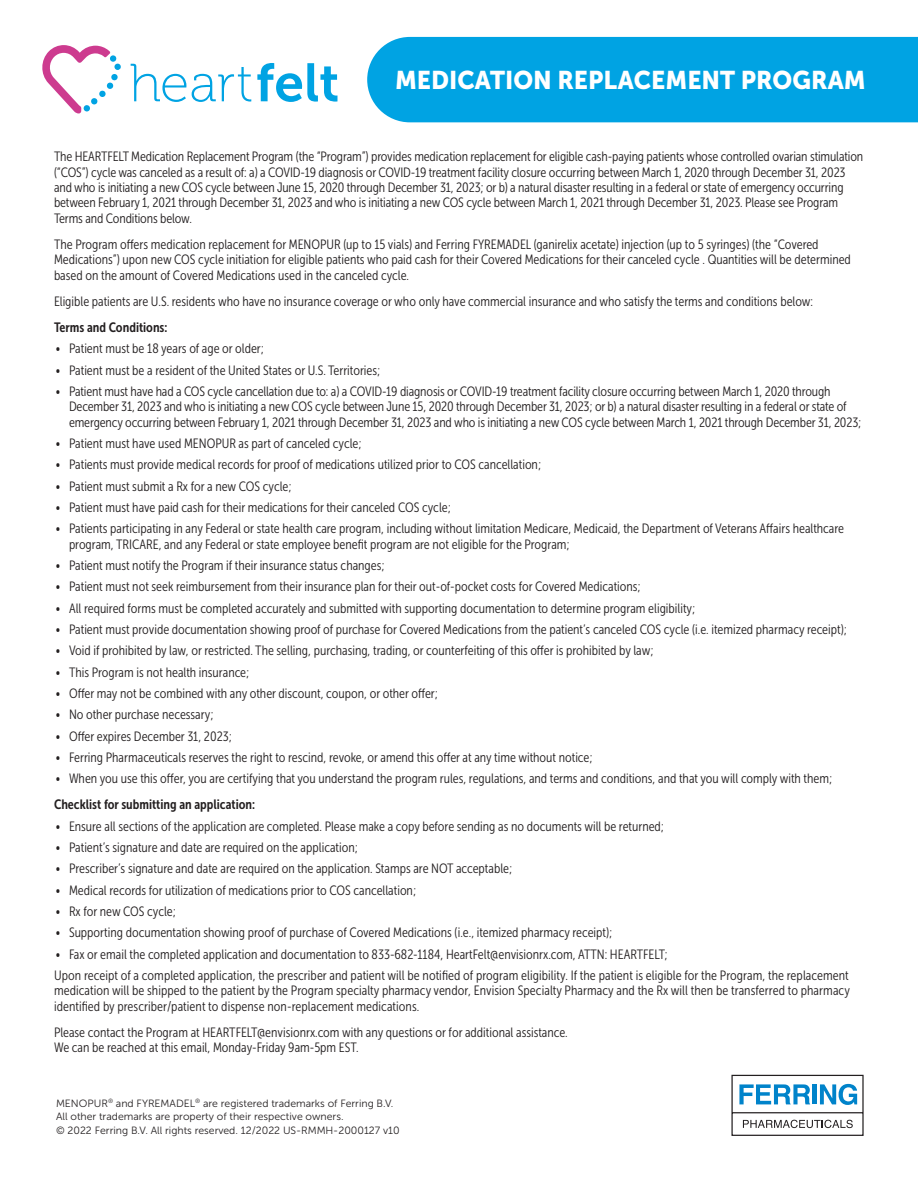
<style>
.page{position:relative;width:918px;height:1188px;background:#fff}
.page>*{position:absolute;margin:0;border:0;box-sizing:border-box;transform-origin:0 0}
.t1{font:25.5px "Museo Sans 900";color:#fff;scale:.95 1}
.t2{font:13.5px/15.3px "Museo Sans Cond 300";color:#231f20}
.t3{font:13.5px "Museo Sans Cond 700";color:#231f20}
.t4{font:10.5px "Museo Sans 300";color:#231f20}
</style>
<div class="page">
<div style="left:367px;top:37px;width:551px;height:85px;background:#00a3e3"></div>
<svg style="left:42px;top:45px;width:79px;height:68px"></svg>
<svg style="left:131px;top:63px;width:206px;height:39px"></svg>
<svg style="left:731px;top:1074px;width:133px;height:62px"></svg>
<p class="t1" style="left:395px;top:66px;width:497px">MEDICATION REPLACEMENT PROGRAM</p>
<p class="t2" style="left:54px;top:149px;width:811px">The HEARTFELT Medication Replacement Program (the “Program”) provides medication replacement for eligible cash-paying patients whose controlled ovarian stimulation (“COS”) cycle was canceled as a result of: a) a COVID-19 diagnosis or COVID-19 treatment facility closure occurring between March 1, 2020 through December 31, 2023 and who is initiating a new COS cycle between June 15, 2020 through December 31, 2023; or b) a natural disaster resulting in a federal or state of emergency occurring between February 1, 2021 through December 31, 2023 and who is initiating a new COS cycle between March 1, 2021 through December 31, 2023. Please see Program Terms and Conditions below.</p>
<p class="t2" style="left:54px;top:237px;width:798px">The Program offers medication replacement for MENOPUR (up to 15 vials) and Ferring FYREMADEL (ganirelix acetate) injection (up to 5 syringes) (the “Covered<br>Medications”) upon new COS cycle initiation for eligible patients who paid cash for their Covered Medications for their canceled cycle . Quantities will be determined based on the amount of Covered Medications used in the canceled cycle.</p>
<p class="t2" style="left:54px;top:294px;width:761px">Eligible patients are U.S. residents who have no insurance coverage or who only have commercial insurance and who satisfy the terms and conditions below:</p>
<p class="t3" style="left:54px;top:320px;width:115px">Terms and Conditions:</p>
<p class="t2" style="left:56px;top:341px;width:210px">• Patient must be 18 years of age or older;</p>
<p class="t2" style="left:56px;top:363px;width:326px">• Patient must be a resident of the United States or U.S. Territories;</p>
<p class="t2" style="left:69px;top:384px;width:794px;text-indent:-14px">• Patient must have had a COS cycle cancellation due to: a) a COVID-19 diagnosis or COVID-19 treatment facility closure occurring between March 1, 2020 through<br>December 31, 2023 and who is initiating a new COS cycle between June 15, 2020 through December 31, 2023; or b) a natural disaster resulting in a federal or state of emergency occurring between February 1, 2021 through December 31, 2023 and who is initiating a new COS cycle between March 1, 2021 through December 31, 2023;</p>
<p class="t2" style="left:56px;top:436px;width:308px">• Patient must have used MENOPUR as part of canceled cycle;</p>
<p class="t2" style="left:56px;top:457px;width:487px">• Patients must provide medical records for proof of medications utilized prior to COS cancellation;</p>
<p class="t2" style="left:56px;top:479px;width:238px">• Patient must submit a Rx for a new COS cycle;</p>
<p class="t2" style="left:56px;top:500px;width:397px">• Patient must have paid cash for their medications for their canceled COS cycle;</p>
<p class="t2" style="left:69px;top:521px;width:777px;text-indent:-14px">• Patients participating in any Federal or state health care program, including without limitation Medicare, Medicaid, the Department of Veterans Affairs healthcare program, TRICARE, and any Federal or state employee benefit program are not eligible for the Program;</p>
<p class="t2" style="left:56px;top:558px;width:331px">• Patient must notify the Program if their insurance status changes;</p>
<p class="t2" style="left:56px;top:579px;width:587px">• Patient must not seek reimbursement from their insurance plan for their out-of-pocket costs for Covered Medications;</p>
<p class="t2" style="left:56px;top:601px;width:641px">• All required forms must be completed accurately and submitted with supporting documentation to determine program eligibility;</p>
<p class="t2" style="left:56px;top:622px;width:793px">• Patient must provide documentation showing proof of purchase for Covered Medications from the patient’s canceled COS cycle (i.e. itemized pharmacy receipt);</p>
<p class="t2" style="left:56px;top:643px;width:600px">• Void if prohibited by law, or restricted. The selling, purchasing, trading, or counterfeiting of this offer is prohibited by law;</p>
<p class="t2" style="left:56px;top:664px;width:195px">• This Program is not health insurance;</p>
<p class="t2" style="left:56px;top:686px;width:384px">• Offer may not be combined with any other discount, coupon, or other offer;</p>
<p class="t2" style="left:56px;top:707px;width:160px">• No other purchase necessary;</p>
<p class="t2" style="left:56px;top:728px;width:178px">• Offer expires December 31, 2023;</p>
<p class="t2" style="left:56px;top:750px;width:539px">• Ferring Pharmaceuticals reserves the right to rescind, revoke, or amend this offer at any time without notice;</p>
<p class="t2" style="left:56px;top:771px;width:778px">• When you use this offer, you are certifying that you understand the program rules, regulations, and terms and conditions, and that you will comply with them;</p>
<p class="t3" style="left:54px;top:797px;width:203px">Checklist for submitting an application:</p>
<p class="t2" style="left:56px;top:819px;width:610px">• Ensure all sections of the application are completed. Please make a copy before sending as no documents will be returned;</p>
<p class="t2" style="left:56px;top:840px;width:304px">• Patient’s signature and date are required on the application;</p>
<p class="t2" style="left:56px;top:861px;width:458px">• Prescriber’s signature and date are required on the application. Stamps are NOT acceptable;</p>
<p class="t2" style="left:56px;top:882px;width:362px">• Medical records for utilization of medications prior to COS cancellation;</p>
<p class="t2" style="left:56px;top:904px;width:122px">• Rx for new COS cycle;</p>
<p class="t2" style="left:56px;top:925px;width:558px">• Supporting documentation showing proof of purchase of Covered Medications (i.e., itemized pharmacy receipt);</p>
<p class="t2" style="left:56px;top:946px;width:614px">• Fax or email the completed application and documentation to 833-682-1184, HeartFelt@envisionrx.com, ATTN: HEARTFELT;</p>
<p class="t2" style="left:54px;top:968px;width:798px;text-align:justify">Upon receipt of a completed application, the prescriber and patient will be notified of program eligibility. If the patient is eligible for the Program, the replacement medication will be shipped to the patient by the Program specialty pharmacy vendor, Envision Specialty Pharmacy and the Rx will then be transferred to pharmacy identified by prescriber/patient to dispense non-replacement medications.</p>
<p class="t2" style="left:54px;top:1025px;width:515px">Please contact the Program at HEARTFELT@envisionrx.com with any questions or for additional assistance.<br>We can be reached at this email, Monday-Friday 9am-5pm EST.</p>
<p class="t4" style="left:56px;top:1098px;width:339px">MENOPUR<sup>®</sup> and FYREMADEL<sup>®</sup> are registered trademarks of Ferring B.V.</p>
<p class="t4" style="left:56px;top:1111px;width:289px">All other trademarks are property of their respective owners.</p>
<p class="t4" style="left:56px;top:1125px;width:345px">© 2022 Ferring B.V. All rights reserved. 12/2022 US-RMMH-2000127 v10</p>
</div>
